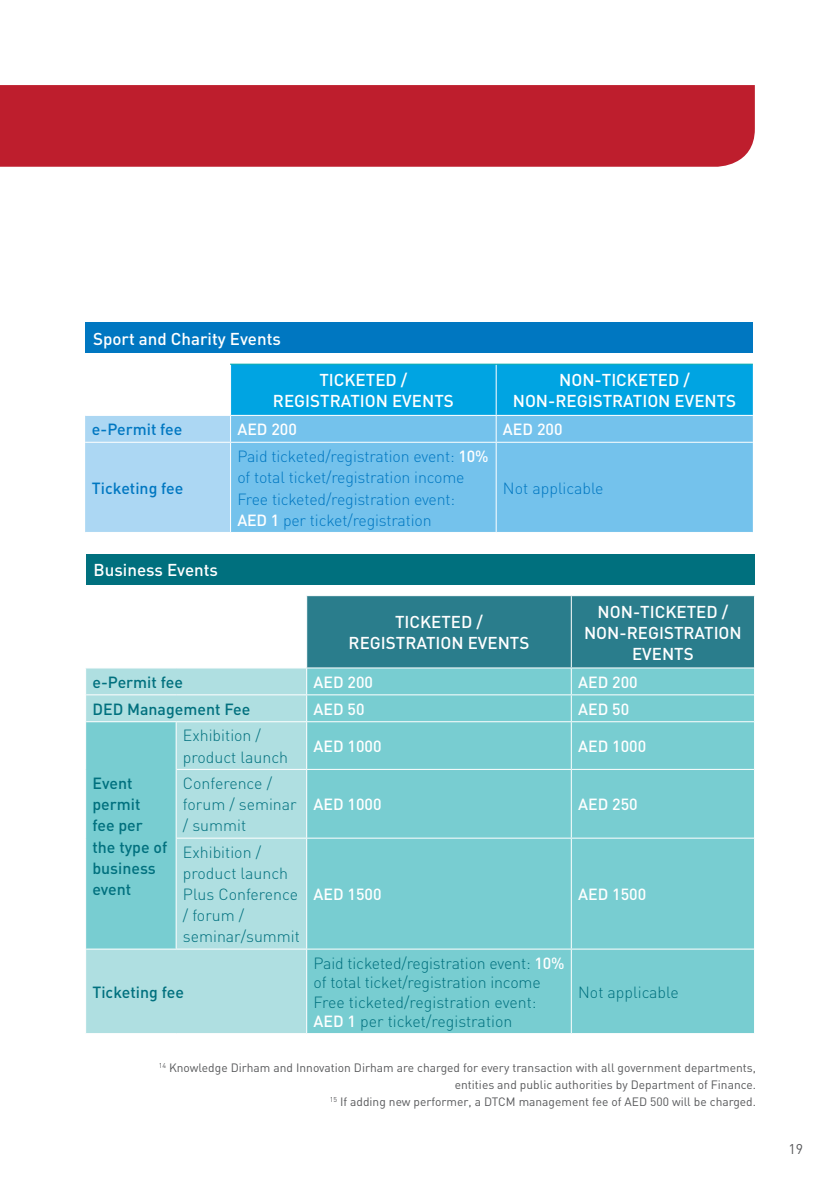
<style>
.page{position:relative;width:840px;height:1191px;background:#fff}
.page>*{position:absolute;margin:0;border:0;box-sizing:border-box;transform-origin:0 0}
.t1{font:500 17px/21px "DIN";color:#fff;text-align:center}
.t2{font:300 16px/21px "DIN";color:#00707e}
.t3{font:300 16px/21px "DIN";letter-spacing:-.01em;color:#0077c1}
.t4{font:500 16px/21px "DIN";color:#00707e}
.t5{font:500 16px "DIN";color:#fff}
.t6{font:500 16px "DIN";color:#0077c1}
.t7{font:14px "DIN";color:#58595b}
.t8{font:12px/17px "DIN";color:#58595b;text-align:right}
.s1{font-weight:500;color:#fff}
</style>
<div class="page">
<div style="left:0;top:85px;width:754px;height:82px;background:#be1e2d"></div>
<div style="left:85px;top:323px;width:667px;height:30px;background:#0077c1"></div>
<svg style="left:85px;top:365px;width:667px;height:167px;background:#6ac2ec"></svg>
<hr style="left:230px;top:443px;width:1px;height:89px;background:#fff">
<hr style="left:495px;top:443px;width:1px;height:89px;background:#fff">
<hr style="left:85px;top:415px;width:145px;height:1px;background:#fff">
<hr style="left:230px;top:415px;width:266px;height:1px;background:#fff">
<hr style="left:496px;top:415px;width:256px;height:1px;background:#fff">
<hr style="left:85px;top:442px;width:145px;height:1px;background:#fff">
<hr style="left:230px;top:442px;width:266px;height:1px;background:#fff">
<hr style="left:496px;top:442px;width:256px;height:1px;background:#fff">
<hr style="left:230px;top:364px;width:266px;height:1px;background:#00aaad">
<hr style="left:496px;top:364px;width:256px;height:1px;background:#00aaad">
<div style="left:86px;top:554px;width:668px;height:30px;background:#00707e"></div>
<svg style="left:86px;top:668px;width:667px;height:365px;background:#87d2d5"></svg>
<hr style="left:86px;top:694px;width:90px;height:1px;background:#fff">
<hr style="left:176px;top:694px;width:130px;height:1px;background:#fff">
<hr style="left:86px;top:721px;width:90px;height:1px;background:#fff">
<hr style="left:176px;top:721px;width:130px;height:1px;background:#fff">
<hr style="left:306px;top:721px;width:265px;height:1px;background:#fff">
<hr style="left:571px;top:721px;width:182px;height:1px;background:#fff">
<hr style="left:176px;top:769px;width:130px;height:1px;background:#fff">
<hr style="left:306px;top:769px;width:265px;height:1px;background:#fff">
<hr style="left:571px;top:769px;width:182px;height:1px;background:#fff">
<hr style="left:176px;top:837px;width:130px;height:1px;background:#fff">
<hr style="left:306px;top:837px;width:265px;height:1px;background:#fff">
<hr style="left:571px;top:837px;width:182px;height:1px;background:#fff">
<hr style="left:86px;top:948px;width:90px;height:1px;background:#fff">
<hr style="left:176px;top:948px;width:130px;height:1px;background:#fff">
<hr style="left:306px;top:948px;width:265px;height:1px;background:#fff">
<hr style="left:571px;top:948px;width:182px;height:1px;background:#fff">
<svg style="left:306px;top:595px;width:448px;height:126px;background:#54a3ad"></svg>
<hr style="left:175px;top:722px;width:1px;height:47px;background:#fff">
<hr style="left:306px;top:722px;width:1px;height:47px;background:#fff">
<hr style="left:570px;top:722px;width:1px;height:47px;background:#fff">
<hr style="left:175px;top:769px;width:1px;height:69px;background:#fff">
<hr style="left:306px;top:770px;width:1px;height:67px;background:#fff">
<hr style="left:570px;top:770px;width:1px;height:67px;background:#fff">
<hr style="left:175px;top:838px;width:1px;height:110px;background:#fff">
<hr style="left:306px;top:838px;width:1px;height:110px;background:#fff">
<hr style="left:570px;top:838px;width:1px;height:110px;background:#fff">
<hr style="left:306px;top:949px;width:1px;height:84px;background:#fff">
<hr style="left:570px;top:949px;width:1px;height:84px;background:#fff">
<p class="t1" style="left:93px;top:327px;width:189px">Sport and Charity Events</p>
<p class="t1" style="left:273px;top:369px;width:182px">TICKETED /<br>REGISTRATION EVENTS</p>
<p class="t1" style="left:512px;top:369px;width:225px">NON-TICKETED /<br>NON-REGISTRATION EVENTS</p>
<p class="t6" style="left:92px;top:419px;width:92px">e-Permit fee</p>
<p class="t5" style="left:237px;top:419px;width:61px">AED 200</p>
<p class="t5" style="left:502px;top:419px;width:61px">AED 200</p>
<p class="t6" style="left:92px;top:478px;width:93px">Ticketing fee</p>
<p class="t1" style="left:94px;top:559px;width:126px">Business Events</p>
<p class="t3" style="left:237px;top:446px;width:252px">Paid ticketed/registration event: <span class="s1">10% </span>of total ticket/registration income Free ticketed/registration event:<br><span class="s1">AED 1</span> per ticket/registration</p>
<p class="t3" style="left:502px;top:477px;width:102px">Not applicable</p>
<p class="t1" style="left:348px;top:611px;width:182px">TICKETED /<br>REGISTRATION EVENTS</p>
<p class="t1" style="left:583px;top:600px;width:159px">NON-TICKETED /<br>NON-REGISTRATION<br>EVENTS</p>
<p class="t4" style="left:92px;top:671px;width:92px">e-Permit fee</p>
<p class="t5" style="left:313px;top:672px;width:61px">AED 200</p>
<p class="t5" style="left:577px;top:672px;width:61px">AED 200</p>
<p class="t4" style="left:92px;top:698px;width:159px">DED Management Fee</p>
<p class="t5" style="left:313px;top:699px;width:52px">AED 50</p>
<p class="t5" style="left:577px;top:699px;width:52px">AED 50</p>
<p class="t4" style="left:92px;top:772px;width:76px">Event permit<br>fee per the type of business event</p>
<p class="t2" style="left:183px;top:725px;width:107px">Exhibition / product launch</p>
<p class="t5" style="left:313px;top:736px;width:69px">AED 1000</p>
<p class="t5" style="left:577px;top:736px;width:69px">AED 1000</p>
<p class="t2" style="left:183px;top:772px;width:115px">Conference / forum / seminar / summit</p>
<p class="t5" style="left:313px;top:794px;width:69px">AED 1000</p>
<p class="t5" style="left:578px;top:794px;width:61px">AED 250</p>
<p class="t2" style="left:183px;top:841px;width:118px">Exhibition / product launch<br>Plus Conference / forum / seminar/summit</p>
<p class="t5" style="left:313px;top:884px;width:69px">AED 1500</p>
<p class="t5" style="left:578px;top:884px;width:69px">AED 1500</p>
<p class="t4" style="left:92px;top:981px;width:93px">Ticketing fee</p>
<p class="t2" style="left:313px;top:953px;width:252px;line-height:19.2px">Paid ticketed/registration event: <span class="s1">10% </span>of total ticket/registration income Free ticketed/registration event:<br><span class="s1">AED 1</span> per ticket/registration</p>
<p class="t2" style="left:578px;top:981px;width:102px">Not applicable</p>
<p class="t8" style="left:159px;top:1059px;width:598px"><sup>14</sup> Knowledge Dirham and Innovation Dirham are charged for every transaction with all government departments, entities and public authorities by Department of Finance.<br><sup>15</sup> If adding new performer, a DTCM management fee of AED 500 will be charged.</p>
<p class="t7" style="left:788px;top:1140px;width:16px">19</p>
</div>
